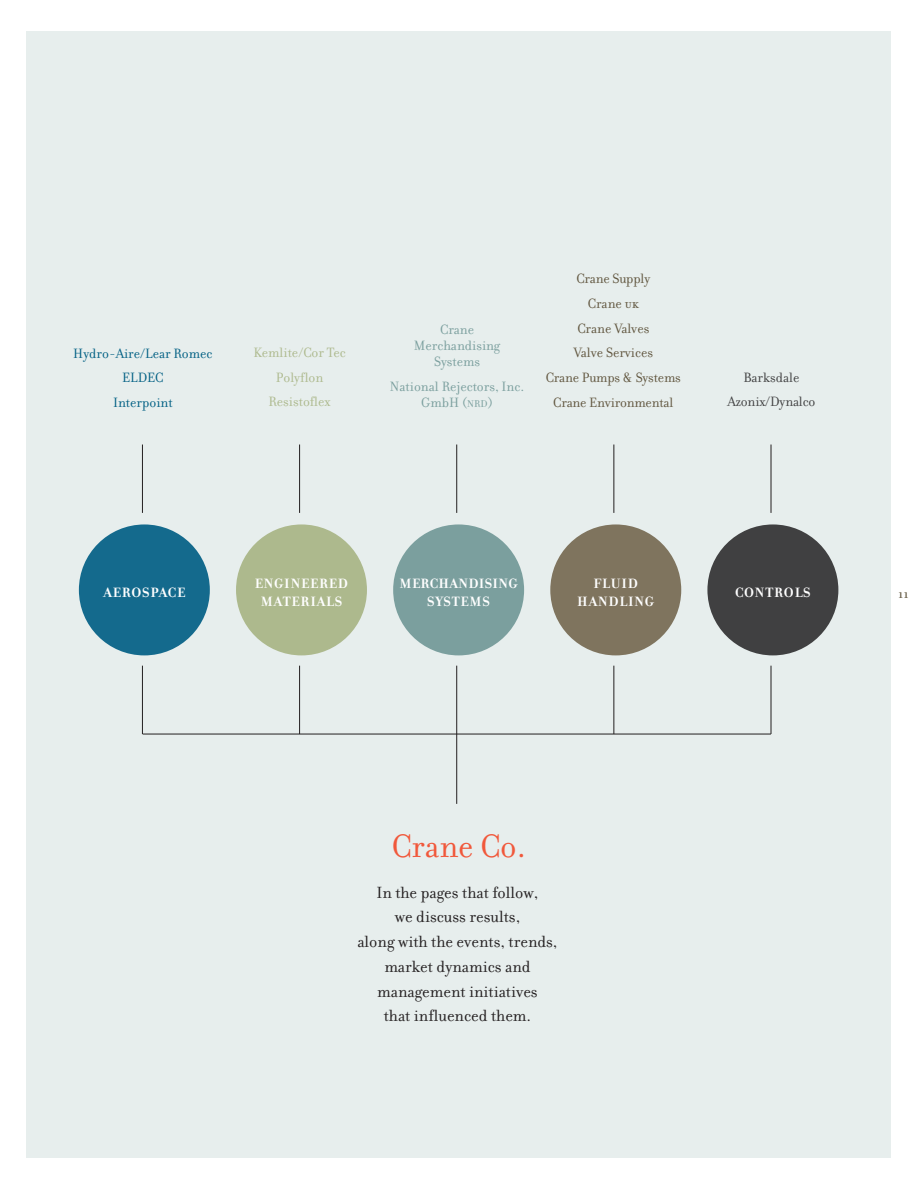
<style>
.page{position:relative;width:918px;height:1188px;background:#fff}
.page>*{position:absolute;margin:0;border:0;box-sizing:border-box;transform-origin:0 0}
.t1{font:34.95px "Filosofia";color:#f1583b}
.t2{font:17.4px/24.8px "Filosofia";color:#231f20;text-align:center}
.t3{font:14.55px/24.8px "Filosofia";letter-spacing:-.01em;color:#60553e;text-align:center}
.t4{font:14.55px/16px "Filosofia";color:#7b9f9e;text-align:center}
.t5{font:700 14.55px/17.4px "Filosofia";letter-spacing:.055em;color:#fff;text-align:center}
.t6{font:14.55px/24.8px "Filosofia";color:#005f83;text-align:center}
.t7{font:14.55px/24.8px "Filosofia";color:#adb98d;text-align:center}
.t8{font:14.55px/24.8px "Filosofia";letter-spacing:-.01em;color:#404041;text-align:center}
.t9{font:700 14.55px/17.4px "Filosofia";letter-spacing:.02em;color:#fff;text-align:center}
.s1{font-family:"Filosofia Grand Caps"}
.s2{font-family:"Filosofia Small Caps"}
</style>
<div class="page">
<div style="left:26px;top:31px;width:865px;height:1126px;background:#e7eeed"></div>
<div style="left:79px;top:524px;width:131px;height:131px;background:#146a8d;border-radius:50%"></div>
<div style="left:236px;top:524px;width:131px;height:131px;background:#adb98d;border-radius:50%"></div>
<div style="left:393px;top:524px;width:131px;height:131px;background:#7b9f9e;border-radius:50%"></div>
<div style="left:550px;top:524px;width:131px;height:131px;background:#7f745e;border-radius:50%"></div>
<div style="left:707px;top:524px;width:131px;height:131px;background:#404041;border-radius:50%"></div>
<hr style="left:143px;top:734px;width:628px;height:1px;background:#231f20">
<hr style="left:142px;top:666px;width:1px;height:68px;background:#231f20">
<hr style="left:299px;top:666px;width:1px;height:68px;background:#231f20">
<hr style="left:456px;top:666px;width:1px;height:138px;background:#231f20">
<hr style="left:614px;top:666px;width:1px;height:68px;background:#231f20">
<hr style="left:771px;top:666px;width:1px;height:68px;background:#231f20">
<hr style="left:142px;top:445px;width:1px;height:68px;background:#231f20">
<hr style="left:299px;top:445px;width:1px;height:68px;background:#231f20">
<hr style="left:456px;top:445px;width:1px;height:68px;background:#231f20">
<hr style="left:614px;top:445px;width:1px;height:68px;background:#231f20">
<hr style="left:771px;top:445px;width:1px;height:68px;background:#231f20">
<p class="t6" style="left:73px;top:343px;width:141px">Hydro-Aire/Lear Romec<br>ELDEC<br>Interpoint</p>
<p class="t7" style="left:253px;top:342px;width:94px">Kemlite/Cor Tec<br>Polyflon<br>Resistoflex</p>
<p class="t4" style="left:414px;top:324px;width:88px">Crane<br>Merchandising<br>Systems</p>
<p class="t4" style="left:390px;top:380px;width:136px">National Rejectors, Inc.<br>GmbH (<span class="s1">nrd</span>)</p>
<p class="t3" style="left:546px;top:268px;width:137px">Crane Supply<br>Crane <span class="s2">uk<br></span>Crane Valves<br>Valve Services<br>Crane Pumps &amp; Systems<br>Crane Environmental</p>
<p class="t8" style="left:727px;top:367px;width:89px">Barksdale<br>Azonix/Dynalco</p>
<p class="t5" style="left:103px;top:586px;width:83px">AEROSPACE</p>
<p class="t5" style="left:255px;top:577px;width:95px">ENGINEERED<br>MATERIALS</p>
<p class="t9" style="left:400px;top:577px;width:120px">MERCHANDISING<br>SYSTEMS</p>
<p class="t5" style="left:577px;top:577px;width:78px">FLUID<br>HANDLING</p>
<p class="t5" style="left:735px;top:586px;width:77px">CONTROLS</p>
<p class="t3" style="left:898px;top:583px;width:13px">11</p>
<h1 class="t1" style="left:392px;top:831px;width:136px">Crane Co.</h1>
<p class="t2" style="left:357px;top:882px;width:202px">In the pages that follow,<br>we discuss results,<br>along with the events, trends, market dynamics and management initiatives<br>that influenced them.</p>
</div>
